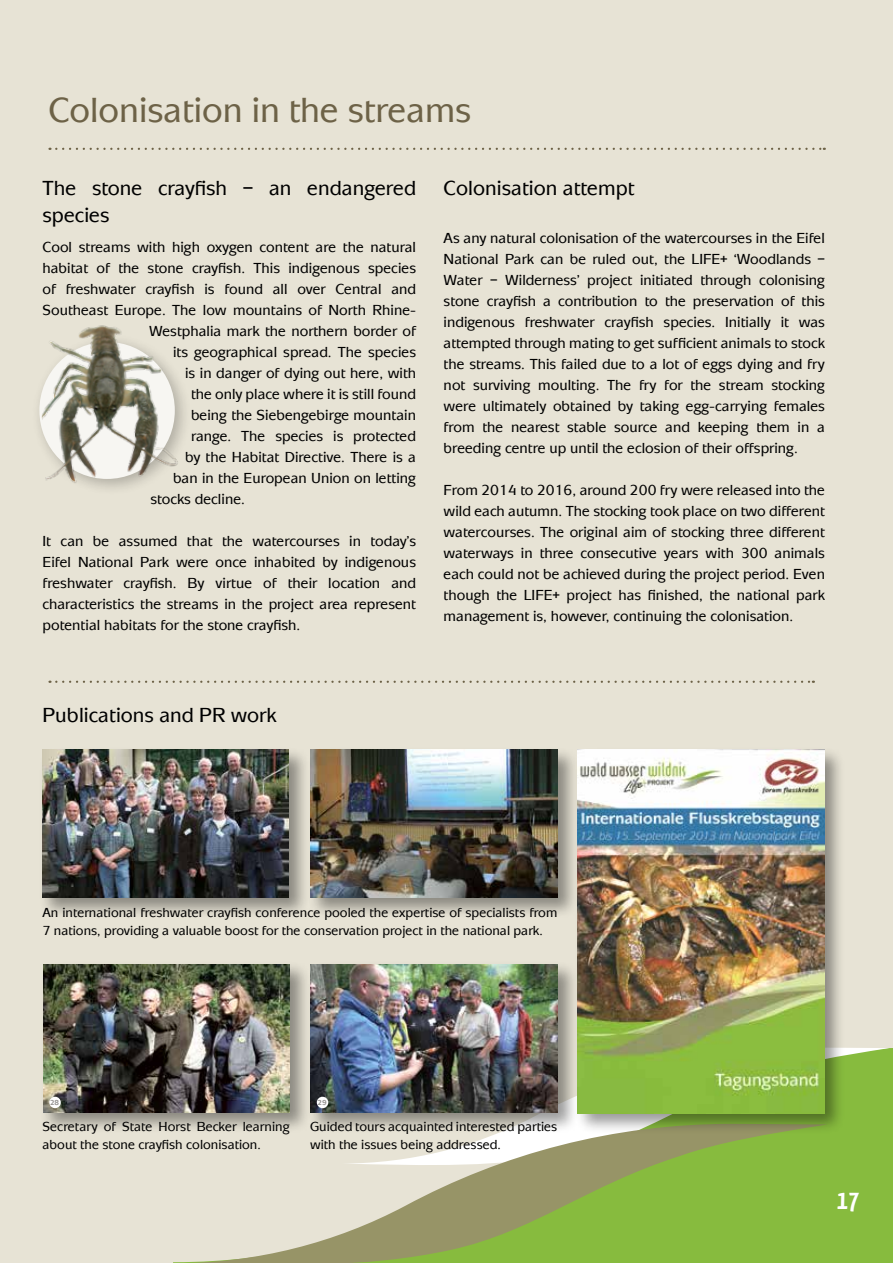
<style>
.page{position:relative;width:893px;height:1263px;background:#e7e3d5}
.page>*{position:absolute;margin:0;border:0;box-sizing:border-box;transform-origin:0 0}
.t1{font:500 36px "Mixage EF";color:#6d6247}
.t2{font:700 27px "BDKJ";color:#fff}
.t3{font:500 21px/27px "Mixage EF";color:#000}
.t4{font:500 15px/21px "Mixage EF";color:#000;text-align:justify}
.t5{font:500 13.5px/18px "Mixage EF";color:#000}
.t6{font:700 7.5px "Mixage EF";color:#949290}
</style>
<div class="page">
<div style="left:827px;top:1048px;width:66px;height:215px;background:#87bb3e"></div>
<div style="left:827px;top:1048px;width:62px;height:120px;background:#87bb3e"></div>
<svg style="left:173px;top:1133px;width:654px;height:130px"></svg>
<svg style="left:50px;top:148px;width:775px;height:2px"></svg>
<svg style="left:50px;top:681px;width:764px;height:2px"></svg>
<img style="left:39px;top:325px;width:146px;height:164px">
<div style="left:308px;top:746px;width:271px;height:173px;background:#000;opacity:.4"></div>
<img style="left:311px;top:750px;width:246px;height:147px">
<div style="left:574px;top:746px;width:271px;height:388px;background:#000;opacity:.4"></div>
<img style="left:578px;top:750px;width:246px;height:363px">
<div style="left:308px;top:961px;width:271px;height:172px;background:#000;opacity:.4"></div>
<img style="left:311px;top:964px;width:246px;height:148px">
<div style="left:40px;top:961px;width:271px;height:172px;background:#000;opacity:.4"></div>
<img style="left:43px;top:964px;width:247px;height:148px">
<div style="left:39px;top:746px;width:271px;height:173px;background:#000;opacity:.4"></div>
<img style="left:43px;top:750px;width:246px;height:147px">
<div style="left:49px;top:1097px;width:12px;height:11px;background:#fff;border-radius:50%"></div>
<div style="left:317px;top:1097px;width:11px;height:11px;background:#fff;border-radius:50%"></div>
<h1 class="t1" style="left:48px;top:90px;width:424px">Colonisation in the streams</h1>
<h3 class="t3" style="left:43px;top:175px;width:375px">The stone crayfish – an endangered species</h3>
<p class="t4" style="left:43px;top:237px;width:375px">Cool streams with high oxygen content are the natural</p>
<p class="t4" style="left:43px;top:258px;width:375px">habitat of the stone crayfish. This indigenous species</p>
<p class="t4" style="left:43px;top:279px;width:375px">of freshwater crayfish is found all over Central and</p>
<p class="t4" style="left:43px;top:300px;width:375px">Southeast Europe. The low mountains of North Rhine-</p>
<p class="t4" style="left:149px;top:321px;width:269px">Westphalia mark the northern border of</p>
<p class="t4" style="left:173px;top:342px;width:245px">its geographical spread. The species</p>
<p class="t4" style="left:185px;top:363px;width:233px">is in danger of dying out here, with</p>
<p class="t4" style="left:191px;top:384px;width:226px">the only place where it is still found</p>
<p class="t4" style="left:191px;top:405px;width:226px">being the Siebengebirge mountain</p>
<p class="t4" style="left:191px;top:426px;width:226px">range. The species is protected</p>
<p class="t4" style="left:185px;top:447px;width:233px">by the Habitat Directive. There is a</p>
<p class="t4" style="left:173px;top:468px;width:245px">ban in the European Union on letting</p>
<p class="t4" style="left:151px;top:489px;width:96px">stocks decline.</p>
<p class="t4" style="left:43px;top:531px;width:375px">It can be assumed that the watercourses in today’s Eifel National Park were once inhabited by indigenous freshwater crayfish. By virtue of their location and characteristics the streams in the project area represent potential habitats for the stone crayfish.</p>
<h3 class="t3" style="left:444px;top:175px;width:192px">Colonisation attempt</h3>
<p class="t4" style="left:444px;top:228px;width:383px">As any natural colonisation of the watercourses in the Eifel National Park can be ruled out, the LIFE+ ‘Woodlands – Water – Wilderness’ project initiated through colonising stone crayfish a contribution to the preservation of this indigenous freshwater crayfish species. Initially it was attempted through mating to get sufficient animals to stock the streams. This failed due to a lot of eggs dying and fry not surviving moulting. The fry for the stream stocking were ultimately obtained by taking egg-carrying females from the nearest stable source and keeping them in a breeding centre up until the eclosion of their offspring.</p>
<p class="t4" style="left:444px;top:480px;width:383px">From 2014 to 2016, around 200 fry were released into the wild each autumn. The stocking took place on two different watercourses. The original aim of stocking three different waterways in three consecutive years with 300 animals each could not be achieved during the project period. Even though the LIFE+ project has finished, the national park management is, however, continuing the colonisation.</p>
<h3 class="t3" style="left:43px;top:701px;width:236px">Publications and PR work</h3>
<p class="t5" style="left:43px;top:903px;width:516px">An international freshwater crayfish conference pooled the expertise of specialists from<br>7 nations, providing a valuable boost for the conservation project in the national park.</p>
<p class="t6" style="left:50px;top:1098px;width:11px">28</p>
<p class="t6" style="left:317px;top:1098px;width:11px">29</p>
<p class="t5" style="left:43px;top:1118px;width:249px">Secretary of State Horst Becker learning about the stone crayfish colonisation.</p>
<p class="t5" style="left:310px;top:1118px;width:249px">Guided tours acquainted interested parties with the issues being addressed.</p>
<h2 class="t2" style="left:837px;top:1182px;width:24px">17</h2>
</div>
